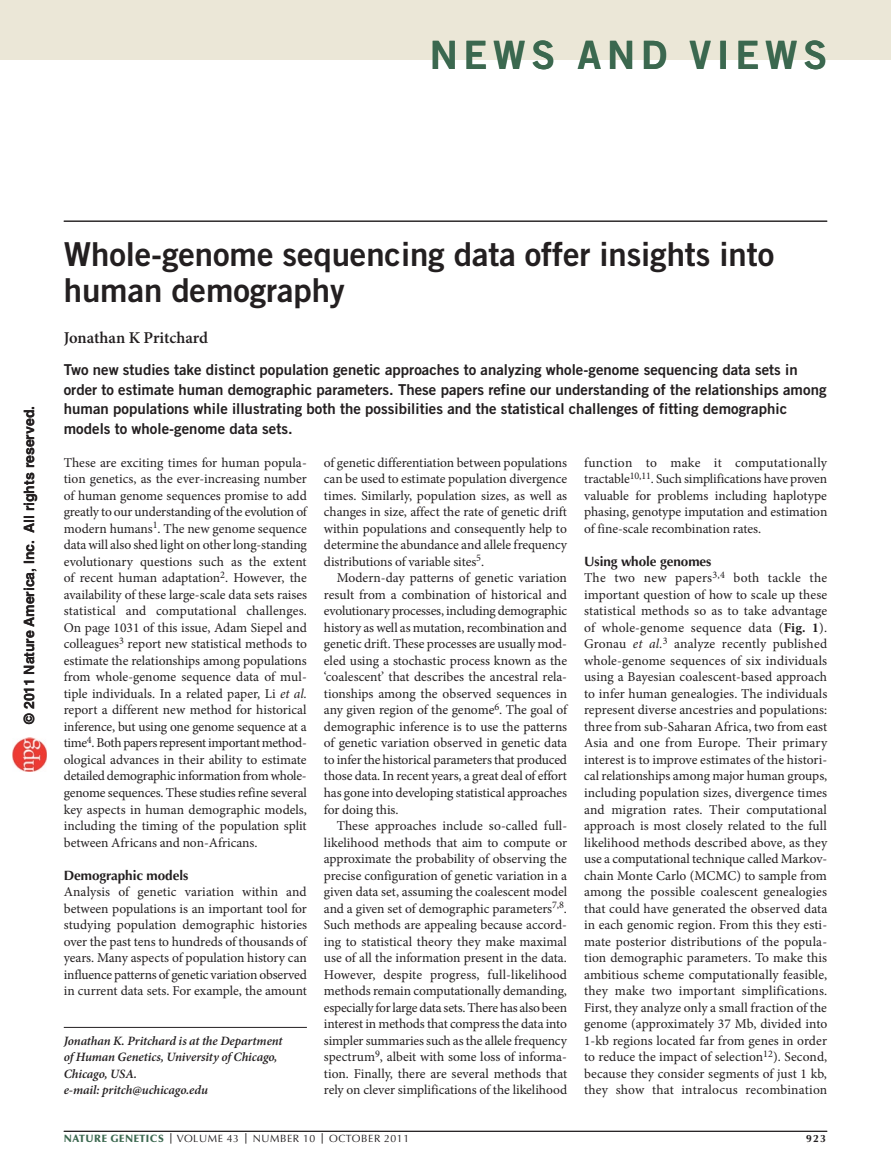
<style>
.page{position:relative;width:891px;height:1175px;background:#fff}
.page>*{position:absolute;margin:0;border:0;box-sizing:border-box;transform-origin:0 0}
.z-HEADER_lead{font:39px "Trade Gothic LT Std Bd 2";letter-spacing:.145em;color:#3b684f}
.HEAD_corr_n_v_persp{font:33px/36px "Trade Gothic LT Std Bd 2";letter-spacing:-.005em;color:#231f20}
.AUTHOR{font:600 16.5px "Minion Pro";letter-spacing:-.005em;color:#231f20}
.INTRO{font:15px/19.5px "Trade Gothic LT Std Bd 2";color:#231f20}
.t1{font:700 14.1px "Helvetica LT Std";color:#231f20}
.TEXT_first{font:13.5px/16.5px "Minion Pro";letter-spacing:-.005em;color:#231f20;text-align:justify}
.TEXT_body{font:13.5px/16.5px "Minion Pro";letter-spacing:-.005em;color:#231f20;text-align:justify}
.SUBHEAD{font:700 13.5px "Optima LT Std";letter-spacing:-.005em;color:#231f20}
.ADDRESS_front{font:italic 600 12.75px/16.5px "Minion Pro";letter-spacing:-.01em;color:#231f20}
.t2{font:10.5px "Optima LT Std";letter-spacing:.05em;color:#231f20}
.t3{font:700 10.5px "Optima LT Std";color:#231f20}
.s1{font-style:inherit}
.s2{font-style:italic}
.s3{font-weight:700}
.s4{font-weight:900;color:#3b684f}
</style>
<div class="page">
<img style="left:12px;top:738px;width:34px;height:34px">
<div style="left:0;top:0;width:891px;height:60px;background:#ebe7d7"></div>
<hr style="left:64px;top:1131px;width:763px;height:1px;background:#231f20">
<hr style="left:64px;top:221px;width:763px;height:1px;background:#231f20">
<hr style="left:64px;top:1027px;width:243px;height:1px;background:#231f20">
<p class="z-HEADER_lead" style="left:430px;top:30px;width:399px">news and views</p>
<p class="t1" style="left:21px;top:723px;width:319px;rotate:-90deg">© 201<span class="s1">1</span> Nature America, Inc. All rights reserved.</p>
<p class="HEAD_corr_n_v_persp" style="left:64px;top:236px;width:712px">Whole-genome sequencing data offer insights into human demography</p>
<p class="AUTHOR" style="left:64px;top:328px;width:146px">Jonathan K Pritchard</p>
<p class="INTRO" style="left:64px;top:360px;width:764px">Two new studies take distinct population genetic approaches to analyzing whole-genome sequencing data sets in order to estimate human demographic parameters. These papers refine our understanding of the relationships among human populations while illustrating both the possibilities and the statistical challenges of fitting demographic models to whole-genome data sets.</p>
<p class="TEXT_first" style="left:64px;top:454px;width:245px;text-align:left">These are exciting times for human popula&shy;tion genetics, as the ever-increasing number of human genome sequences promise to add greatly to our understanding of the evolution of modern humans<sup>1</sup>. The new genome sequence data will also shed light on other long-standing evolutionary questions such as the extent of recent human adaptation<sup>2</sup>. However, the availability of these large-scale data sets raises statistical and computational challenges.<br>On page 1031 of this issue, Adam Siepel and colleagues<sup>3</sup> report new statistical methods to estimate the relationships among populations from whole-genome sequence data of mul&shy;tiple individuals. In a related paper, Li <span class="s2">et al. </span>report a different new method for historical inference, but using one genome sequence at a time<sup>4</sup>. Both papers represent important method&shy;ological advances in their ability to estimate detailed demographic information from whole&shy;genome sequences. These studies refine several key aspects in human demographic models, including the timing of the population split between Africans and non-Africans.</p>
<p class="SUBHEAD" style="left:64px;top:867px;width:126px">Demographic models</p>
<p class="TEXT_first" style="left:64px;top:883px;width:245px">Analysis of genetic variation within and between populations is an important tool for studying population demographic histories over the past tens to hundreds of thousands of years. Many aspects of population history can influence patterns of genetic variation observed in current data sets. For example, the amount</p>
<p class="ADDRESS_front" style="left:64px;top:1032px;width:220px">Jonathan K. Pritchard is at the Department of Human Genetics, University of Chicago,<br>Chicago, USA.<br>e-mail: pritch@uchicago.edu</p>
<p class="TEXT_first" style="left:324px;top:454px;width:245px">of genetic differentiation between populations can be used to estimate population divergence times. Similarly, population sizes, as well as changes in size, affect the rate of genetic drift within populations and consequently help to determine the abundance and allele frequency distributions of variable sites<sup>5</sup>.</p>
<p class="TEXT_body" style="left:324px;top:570px;width:245px;text-indent:13px">Modern-day patterns of genetic variation result from a combination of historical and evolutionary processes, including demographic history as well as mutation, recombination and genetic drift. These processes are usually mod&shy;eled using a stochastic process known as the ‘coalescent’ that describes the ancestral rela&shy;tionships among the observed sequences in any given region of the genome<sup>6</sup>. The goal of demographic inference is to use the patterns of genetic variation observed in genetic data to infer the historical parameters that produced those data. In recent years, a great deal of effort has gone into developing statistical approaches for doing this.</p>
<p class="TEXT_body" style="left:324px;top:817px;width:245px;text-indent:13px">These approaches include so-called full&shy;likelihood methods that aim to compute or approximate the probability of observing the precise configuration of genetic variation in a given data set, assuming the coalescent model and a given set of demographic parameters<sup>7,8</sup>.<br>Such methods are appealing because accord&shy;ing to statistical theory they make maximal use of all the information present in the data.<br>However, despite progress, full-likelihood methods remain computationally demanding, especially for large data sets. There has also been interest in methods that compress the data into simpler summaries such as the allele frequency spectrum<sup>9</sup>, albeit with some loss of informa&shy;tion. Finally, there are several methods that rely on clever simplifications of the likelihood</p>
<p class="TEXT_body" style="left:584px;top:454px;width:245px">function to make it computationally tractable<sup>10,11</sup>. Such simplifications have proven valuable for problems including haplotype phasing, genotype imputation and estimation of fine-scale recombination rates.</p>
<p class="SUBHEAD" style="left:584px;top:553px;width:129px">Using whole genomes</p>
<p class="TEXT_first" style="left:584px;top:570px;width:245px">The two new papers<sup>3,4</sup> both tackle the important question of how to scale up these statistical methods so as to take advantage of whole-genome sequence data (<span class="s3">Fig. 1</span>).<br>Gronau <span class="s2">et al.</span><sup>3</sup> analyze recently published whole-genome sequences of six individuals using a Bayesian coalescent-based approach to infer human genealogies. The individuals represent diverse ancestries and populations: three from sub-Saharan Africa, two from east Asia and one from Europe. Their primary interest is to improve estimates of the histori&shy;cal relationships among major human groups, including population sizes, divergence times and migration rates. Their computational approach is most closely related to the full likelihood methods described above, as they use a computational technique called Markov&shy;chain Monte Carlo (MCMC) to sample from among the possible coalescent genealogies that could have generated the observed data in each genomic region. From this they esti&shy;mate posterior distributions of the popula&shy;tion demographic parameters. To make this ambitious scheme computationally feasible, they make two important simplifications.<br>First, they analyze only a small fraction of the genome (approximately 37 Mb, divided into 1-kb regions located far from genes in order to reduce the impact of selection<sup>12</sup>). Second, because they consider segments of just 1 kb, they show that intralocus recombination</p>
<p class="t2" style="left:64px;top:1132px;width:305px"><span class="s4">NATURE GENETICS</span> <span class="s3">|</span> VOLUME 43 <span class="s3">|</span> NUMBER 10 <span class="s3">|</span> OCTOBER</p>
<p class="t2" style="left:384px;top:1132px;width:26px">2011</p>
<p class="t3" style="left:806px;top:1132px;width:21px">923</p>
</div>
